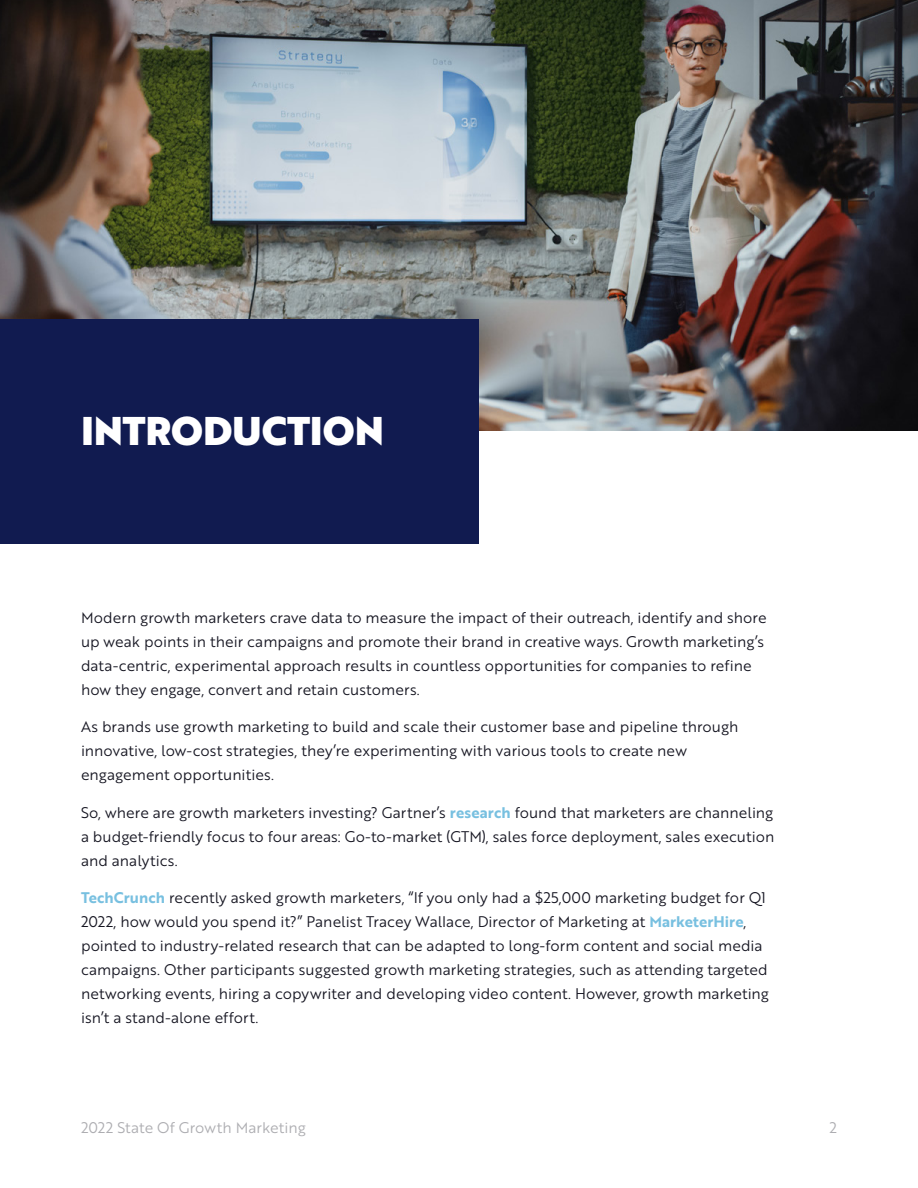
<style>
.page{position:relative;width:918px;height:1188px;background:#fff}
.page>*{position:absolute;margin:0;border:0;box-sizing:border-box;transform-origin:0 0}
.t1{font:39px "Brother 1816 Black";letter-spacing:-.005em;color:#fff}
.t2{font:15px/24px "Brother 1816 Book";letter-spacing:.005em;color:#151521}
.t3{font:15px "Brother 1816 Book";letter-spacing:.005em;color:#adadb1}
.s1{font-family:"Brother 1816 Bold";color:#78c0e0}
</style>
<div class="page">
<img style="left:1px;top:0;width:917px;height:430px">
<div style="left:0;top:319px;width:478px;height:224px;background:#111b50"></div>
<h1 class="t1" style="left:81px;top:401px;width:304px">INTRODUCTION</h1>
<p class="t2" style="left:81px;top:605px;width:687px">Modern growth marketers crave data to measure the impact of their outreach, identify and shore up weak points in their campaigns and promote their brand in creative ways. Growth marketing’s data-centric, experimental approach results in countless opportunities for companies to refine how they engage, convert and retain customers.</p>
<p class="t2" style="left:81px;top:714px;width:659px">As brands use growth marketing to build and scale their customer base and pipeline through innovative, low-cost strategies, they’re experimenting with various tools to create new engagement opportunities.</p>
<p class="t2" style="left:81px;top:800px;width:695px;text-align:justify">So, where are growth marketers investing? Gartner’s <span class="s1">research</span> found that marketers are channeling a budget-friendly focus to four areas: Go-to-market (GTM), sales force deployment, sales execution and analytics.</p>
<p class="t2" style="left:81px;top:885px;width:689px"><span class="s1">TechCrunch</span> recently asked growth marketers, “If you only had a $25,000 marketing budget for Q1<br>2022, how would you spend it?” Panelist Tracey Wallace, Director of Marketing at <span class="s1">MarketerHire</span>, pointed to industry-related research that can be adapted to long-form content and social media campaigns. Other participants suggested growth marketing strategies, such as attending targeted networking events, hiring a copywriter and developing video content. However, growth marketing isn’t a stand-alone effort.</p>
<p class="t3" style="left:81px;top:1116px;width:226px">2022 State Of Growth Marketing</p>
<p class="t3" style="left:829px;top:1116px;width:9px">2</p>
</div>
